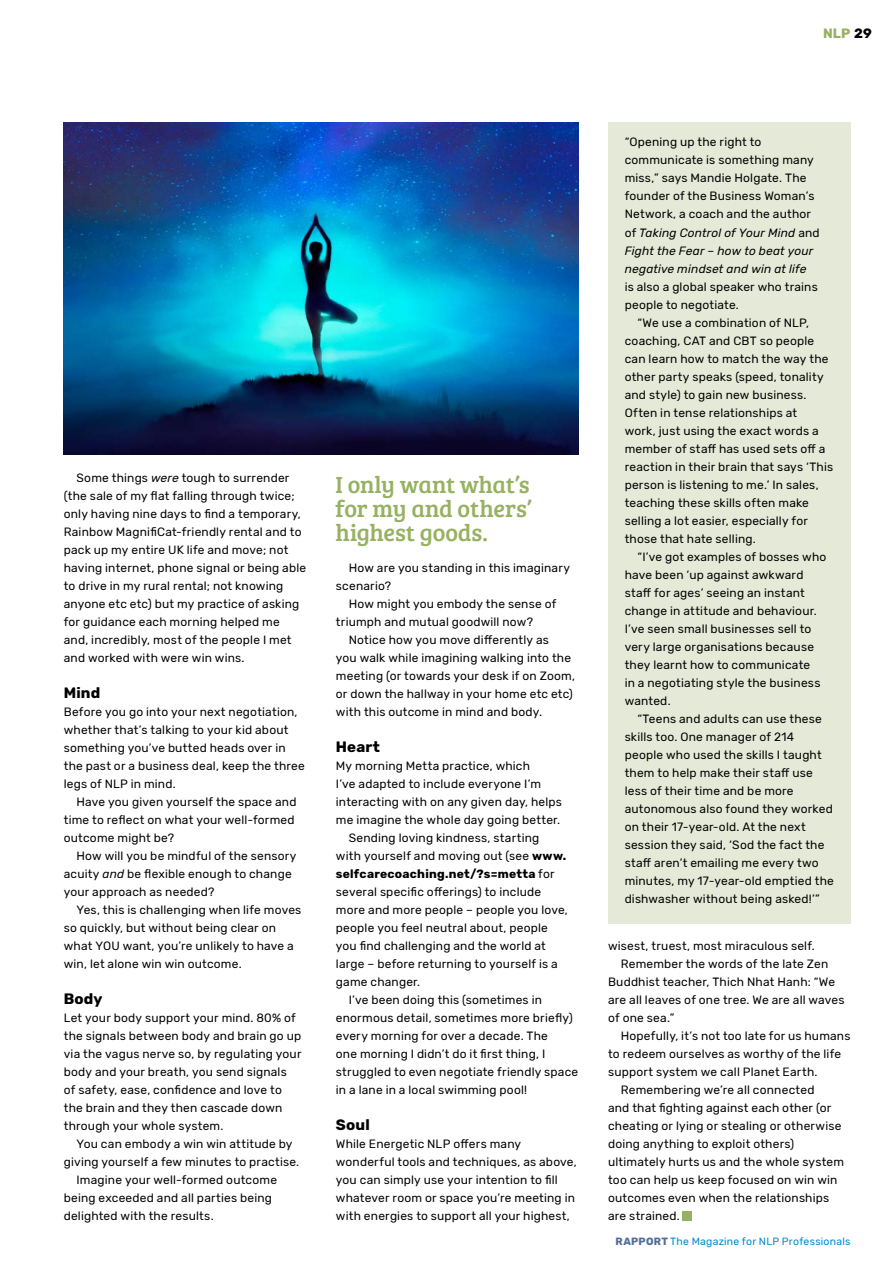
<style>
.page{position:relative;width:893px;height:1263px;background:#fff}
.page>*{position:absolute;margin:0;border:0;box-sizing:border-box;transform-origin:0 0}
.t1{font:24px/24px "Bree Serif";letter-spacing:-.005em;color:#96b161;text-align:justify}
.t2{font:700 15px "Rubik";letter-spacing:.01em;color:#000}
.t3{font:700 13.5px "Rubik";color:#96b161}
.t4{font:12px/18px "Rubik";letter-spacing:.015em;color:#000}
.t5{font:700 12px "Rubik";letter-spacing:.02em;color:#000}
.t6{font:10.5px "Rubik";letter-spacing:.02em;color:#0087cb}
.s1{color:#000}
.s2{font-style:italic}
.s3{font-weight:700}
.s4{font-weight:400}
.s5{font-weight:700;color:#526e9a}
</style>
<div class="page">
<div style="left:608px;top:122px;width:242px;height:801px;background:#e5e9d7"></div>
<img style="left:64px;top:122px;width:514px;height:333px">
<div style="left:683px;top:1211px;width:9px;height:9px;background:#96b161"></div>
<p class="t3" style="left:823px;top:26px;width:50px">NLP <span class="s1">29</span></p>
<p class="t4" style="left:64px;top:469px;width:244px;text-indent:13px">Some things <span class="s2">were</span> tough to surrender (the sale of my flat falling through twice; only having nine days to find a temporary, Rainbow MagnifiCat-friendly rental and to pack up my entire UK life and move; not having internet, phone signal or being able to drive in my rural rental; not knowing anyone etc etc) but my practice of asking for guidance each morning helped me and, incredibly, most of the people I met and worked with were win wins.</p>
<p class="t2" style="left:64px;top:684px;width:38px">Mind</p>
<p class="t4" style="left:64px;top:703px;width:243px">Before you go into your next negotiation, whether that’s talking to your kid about something you’ve butted heads over in the past or a business deal, keep the three legs of NLP in mind.</p>
<p class="t4" style="left:64px;top:793px;width:234px;text-indent:13px">Have you given yourself the space and time to reflect on what your well-formed outcome might be?</p>
<p class="t4" style="left:64px;top:847px;width:234px;text-indent:13px">How will you be mindful of the sensory acuity <span class="s2">and</span> be flexible enough to change your approach as needed?</p>
<p class="t4" style="left:64px;top:901px;width:239px;text-indent:13px">Yes, this is challenging when life moves so quickly, but without being clear on what YOU want, you’re unlikely to have a win, let alone win win outcome.</p>
<p class="t2" style="left:64px;top:990px;width:40px">Body</p>
<p class="t4" style="left:64px;top:1009px;width:239px">Let your body support your mind. 80% of the signals between body and brain go up via the vagus nerve so, by regulating your body and your breath, you send signals<br>of safety, ease, confidence and love to the brain and they then cascade down through your whole system.</p>
<p class="t4" style="left:77px;top:1135px;width:218px">You can embody a win win attitude by</p>
<p class="t4" style="left:64px;top:1153px;width:237px">giving yourself a few minutes to practise.</p>
<p class="t4" style="left:77px;top:1171px;width:202px">Imagine your well-formed outcome</p>
<p class="t4" style="left:64px;top:1189px;width:210px">being exceeded and all parties being</p>
<p class="t4" style="left:64px;top:1207px;width:151px">delighted with the results.</p>
<h1 class="t1" style="left:336px;top:471px;width:198px">I only want what’s for my and others’ highest goods.</h1>
<p class="t4" style="left:336px;top:559px;width:236px;text-indent:13px">How are you standing in this imaginary scenario?</p>
<p class="t4" style="left:336px;top:595px;width:222px;text-indent:13px">How might you embody the sense of triumph and mutual goodwill now?</p>
<p class="t4" style="left:336px;top:631px;width:241px;text-indent:13px">Notice how you move differently as<br>you walk while imagining walking into the meeting (or towards your desk if on Zoom, or down the hallway in your home etc etc) with this outcome in mind and body.</p>
<p class="t2" style="left:336px;top:738px;width:46px">Heart</p>
<p class="t4" style="left:336px;top:757px;width:196px">My morning Metta practice, which</p>
<p class="t4" style="left:336px;top:775px;width:207px">I’ve adapted to include everyone I’m</p>
<p class="t4" style="left:336px;top:793px;width:227px">interacting with on any given day, helps</p>
<p class="t4" style="left:336px;top:811px;width:226px">me imagine the whole day going better.</p>
<p class="t4" style="left:349px;top:829px;width:192px">Sending loving kindness, starting</p>
<p class="t4" style="left:336px;top:847px;width:232px">with yourself and moving out (see <span class="s3">www.</span></p>
<p class="t5" style="left:336px;top:867px;width:220px">selfcarecoaching.net/?s=metta <span class="s4">for</span></p>
<p class="t4" style="left:336px;top:883px;width:207px">several specific offerings) to include</p>
<p class="t4" style="left:336px;top:901px;width:234px">more and more people – people you love,</p>
<p class="t4" style="left:336px;top:919px;width:214px">people you feel neutral about, people</p>
<p class="t4" style="left:336px;top:937px;width:212px">you find challenging and the world at</p>
<p class="t4" style="left:336px;top:955px;width:223px">large – before returning to yourself is a</p>
<p class="t4" style="left:336px;top:973px;width:86px">game changer.</p>
<p class="t4" style="left:349px;top:991px;width:195px">I’ve been doing this (sometimes in</p>
<p class="t4" style="left:336px;top:1009px;width:238px">enormous detail, sometimes more briefly)</p>
<p class="t4" style="left:336px;top:1027px;width:214px">every morning for over a decade. The</p>
<p class="t4" style="left:336px;top:1045px;width:211px">one morning I didn’t do it first thing, I</p>
<p class="t4" style="left:336px;top:1063px;width:244px">struggled to even negotiate friendly space</p>
<p class="t4" style="left:336px;top:1081px;width:193px">in a lane in a local swimming pool!</p>
<p class="t2" style="left:336px;top:1116px;width:35px">Soul</p>
<p class="t4" style="left:336px;top:1135px;width:242px">While Energetic NLP offers many wonderful tools and techniques, as above, you can simply use your intention to fill whatever room or space you’re meeting in with energies to support all your highest,</p>
<p class="t4" style="left:625px;top:134px;width:197px">“Opening up the right to communicate is something many miss,” says Mandie Holgate. The founder of the Business Woman’s<br>Network, a coach and the author of <span class="s2">Taking Control of Your Mind</span> and<br><span class="s2">Fight the Fear – how to beat your negative mindset and win at life</span></p>
<p class="t4" style="left:625px;top:278px;width:195px">is also a global speaker who trains people to negotiate.</p>
<p class="t4" style="left:625px;top:314px;width:210px;text-indent:13px">“We use a combination of NLP, coaching, CAT and CBT so people can learn how to match the way the other party speaks (speed, tonality and style) to gain new business.<br>Often in tense relationships at<br>work, just using the exact words a member of staff has used sets off a reaction in their brain that says ‘This person is listening to me.’ In sales, teaching these skills often make selling a lot easier, especially for those that hate selling.</p>
<p class="t4" style="left:625px;top:548px;width:203px;text-indent:13px">“I’ve got examples of bosses who have been ‘up against awkward staff for ages’ seeing an instant change in attitude and behaviour.<br>I’ve seen small businesses sell to very large organisations because they learnt how to communicate<br>in a negotiating style the business wanted.</p>
<p class="t4" style="left:625px;top:710px;width:211px;text-indent:13px">“Teens and adults can use these skills too. One manager of 214 people who used the skills I taught them to help make their staff use less of their time and be more autonomous also found they worked on their 17-year-old. At the next session they said, ‘Sod the fact the staff aren’t emailing me every two minutes, my 17-year-old emptied the dishwasher without being asked!’”</p>
<p class="t4" style="left:608px;top:937px;width:208px">wisest, truest, most miraculous self.</p>
<p class="t4" style="left:621px;top:955px;width:209px">Remember the words of the late Zen</p>
<p class="t4" style="left:608px;top:973px;width:229px">Buddhist teacher, Thich Nhat Hanh: “We</p>
<p class="t4" style="left:608px;top:991px;width:238px">are all leaves of one tree. We are all waves</p>
<p class="t4" style="left:608px;top:1009px;width:68px">of one sea.”</p>
<p class="t4" style="left:621px;top:1027px;width:231px">Hopefully, it’s not too late for us humans</p>
<p class="t4" style="left:608px;top:1045px;width:235px">to redeem ourselves as worthy of the life</p>
<p class="t4" style="left:608px;top:1063px;width:211px">support system we call Planet Earth.</p>
<p class="t4" style="left:621px;top:1081px;width:195px">Remembering we’re all connected</p>
<p class="t4" style="left:608px;top:1099px;width:225px">and that fighting against each other (or</p>
<p class="t4" style="left:608px;top:1117px;width:235px">cheating or lying or stealing or otherwise</p>
<p class="t4" style="left:608px;top:1135px;width:188px">doing anything to exploit others)</p>
<p class="t4" style="left:608px;top:1153px;width:238px">ultimately hurts us and the whole system</p>
<p class="t4" style="left:608px;top:1171px;width:231px">too can help us keep focused on win win</p>
<p class="t4" style="left:608px;top:1189px;width:223px">outcomes even when the relationships</p>
<p class="t4" style="left:608px;top:1207px;width:73px">are strained.</p>
<p class="t6" style="left:616px;top:1235px;width:236px"><span class="s5">RAPPorT</span> The Magazine for NLP Professionals</p>
</div>
